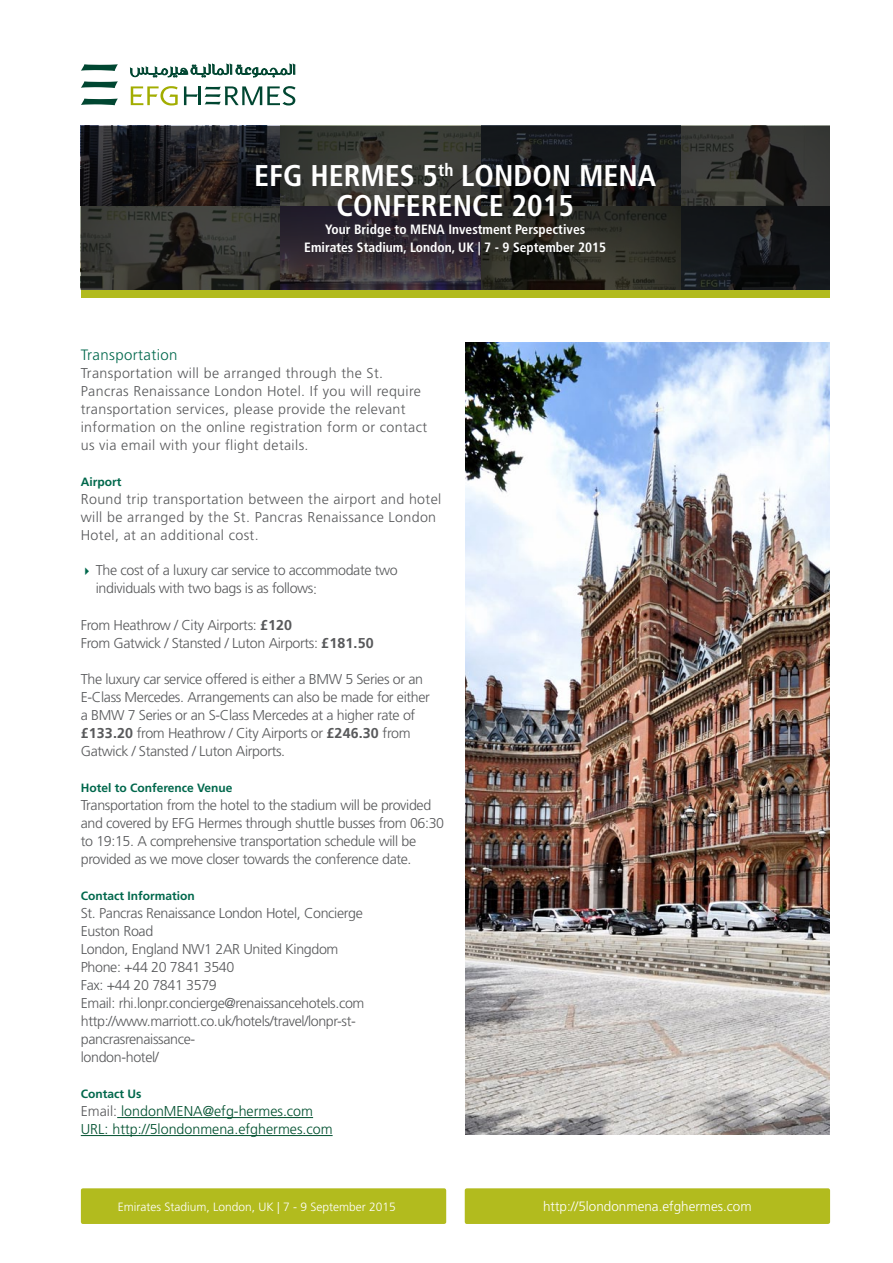
<style>
.page{position:relative;width:893px;height:1263px;background:#fff}
.page>*{position:absolute;margin:0;border:0;box-sizing:border-box;transform-origin:0 0}
.t1{font:700 condensed 30px/30px "Frutiger LT Std";color:#fff;text-align:center}
.t2{font:300 15px "Frutiger LT Std";letter-spacing:.025em;color:#00684c}
.t3{font:300 14.25px/18px "Frutiger LT Std";letter-spacing:-.025em;color:#58595b}
.t4{font:300 14.25px/18px "Frutiger LT Std";letter-spacing:.025em;color:#58595b}
.t5{font:300 14.25px/18px "Frutiger LT Std";color:#00502f}
.t6{font:700 condensed 13.5px/18px "Frutiger LT Std";color:#fff;text-align:center}
.t7{font:300 13.5px "Frutiger LT Std";color:#fff}
.t8{font:700 12px "Frutiger LT Std";color:#00684c}
.t9{font:300 12px "Frutiger LT Std";color:#fff}
.s1{color:#00684c}
.s2{font-weight:700}
.s3{color:#58595b}
</style>
<div class="page">
<div style="left:81px;top:1188px;width:365px;height:36px;background:#b2bb1e;border-radius:2px"></div>
<div style="left:465px;top:1188px;width:365px;height:36px;background:#b2bb1e;border-radius:2px"></div>
<svg style="left:81px;top:99px;width:37px;height:6px"></svg>
<svg style="left:81px;top:64px;width:37px;height:7px"></svg>
<svg style="left:81px;top:81px;width:37px;height:7px"></svg>
<svg style="left:130px;top:63px;width:166px;height:63px"></svg>
<svg style="left:81px;top:126px;width:748px;height:164px;background:#282827"></svg>
<div style="left:81px;top:290px;width:748px;height:8px;background:#b2bb1e"></div>
<hr style="left:117px;top:1117px;width:196px;height:1px;background:#00502f">
<hr style="left:81px;top:1135px;width:252px;height:1px;background:#00502f">
<img style="left:466px;top:342px;width:363px;height:792px">
<h1 class="t1" style="left:254px;top:161px;width:404px">EFG HERMES 5<sup>th</sup> LONDON MENA<br>CONFERENCE 2015</h1>
<p class="t6" style="left:304px;top:221px;width:303px">Your Bridge to MENA Investment Perspectives<br>Emirates Stadium, London, UK | 7 - 9 September 2015</p>
<p class="t2" style="left:81px;top:346px;width:98px">Transportation</p>
<p class="t4" style="left:81px;top:364px;width:348px">Transportation will be arranged through the St.<br>Pancras Renaissance London Hotel. If you will require transportation services, please provide the relevant information on the online registration form or contact us via email with your flight details.</p>
<p class="t8" style="left:81px;top:475px;width:42px">Airport</p>
<p class="t4" style="left:81px;top:490px;width:362px">Round trip transportation between the airport and hotel will be arranged by the St. Pancras Renaissance London<br>Hotel, at an additional cost.</p>
<p class="t3" style="left:96px;top:561px;width:304px;text-indent:-15px"><span class="s1">✔</span> The cost of a luxury car service to accommodate two individuals with two bags is as follows:</p>
<p class="t3" style="left:81px;top:616px;width:294px">From Heathrow / City Airports: <span class="s2">£120<br></span>From Gatwick / Stansted / Luton Airports: <span class="s2">£181.50</span></p>
<p class="t3" style="left:81px;top:670px;width:351px">The luxury car service offered is either a BMW 5 Series or an E-Class Mercedes. Arrangements can also be made for either a BMW 7 Series or an S-Class Mercedes at a higher rate of <span class="s2">£133.20</span> from Heathrow / City Airports or <span class="s2">£246.30</span> from Gatwick / Stansted / Luton Airports.</p>
<p class="t8" style="left:81px;top:781px;width:153px">Hotel to Conference Venue</p>
<p class="t3" style="left:81px;top:796px;width:365px">Transportation from the hotel to the stadium will be provided and covered by EFG Hermes through shuttle busses from 06:30 to 19:15. A comprehensive transportation schedule will be provided as we move closer towards the conference date.</p>
<p class="t8" style="left:81px;top:889px;width:116px">Contact Information</p>
<p class="t3" style="left:81px;top:904px;width:285px">St. Pancras Renaissance London Hotel, Concierge<br>Euston Road<br>London, England NW1 2AR United Kingdom<br>Phone: +44 20 7841 3540<br>Fax: +44 20 7841 3579<br>Email: rhi.lonpr.concierge@renaissancehotels.com http://www.marriott.co.uk/hotels/travel/lonpr-st&shy;pancrasrenaissance-<br>london-hotel/</p>
<p class="t8" style="left:81px;top:1087px;width:62px">Contact Us</p>
<p class="t5" style="left:81px;top:1102px;width:253px"><span class="s3">Email:</span> londonMENA@efg-hermes.com<br>URL: http://5londonmena.efghermes.com</p>
<p class="t9" style="left:118px;top:1200px;width:280px">Emirates Stadium, London, UK | 7 - 9 September 2015</p>
<p class="t7" style="left:543px;top:1199px;width:210px">http://5londonmena.efghermes.com</p>
</div>
